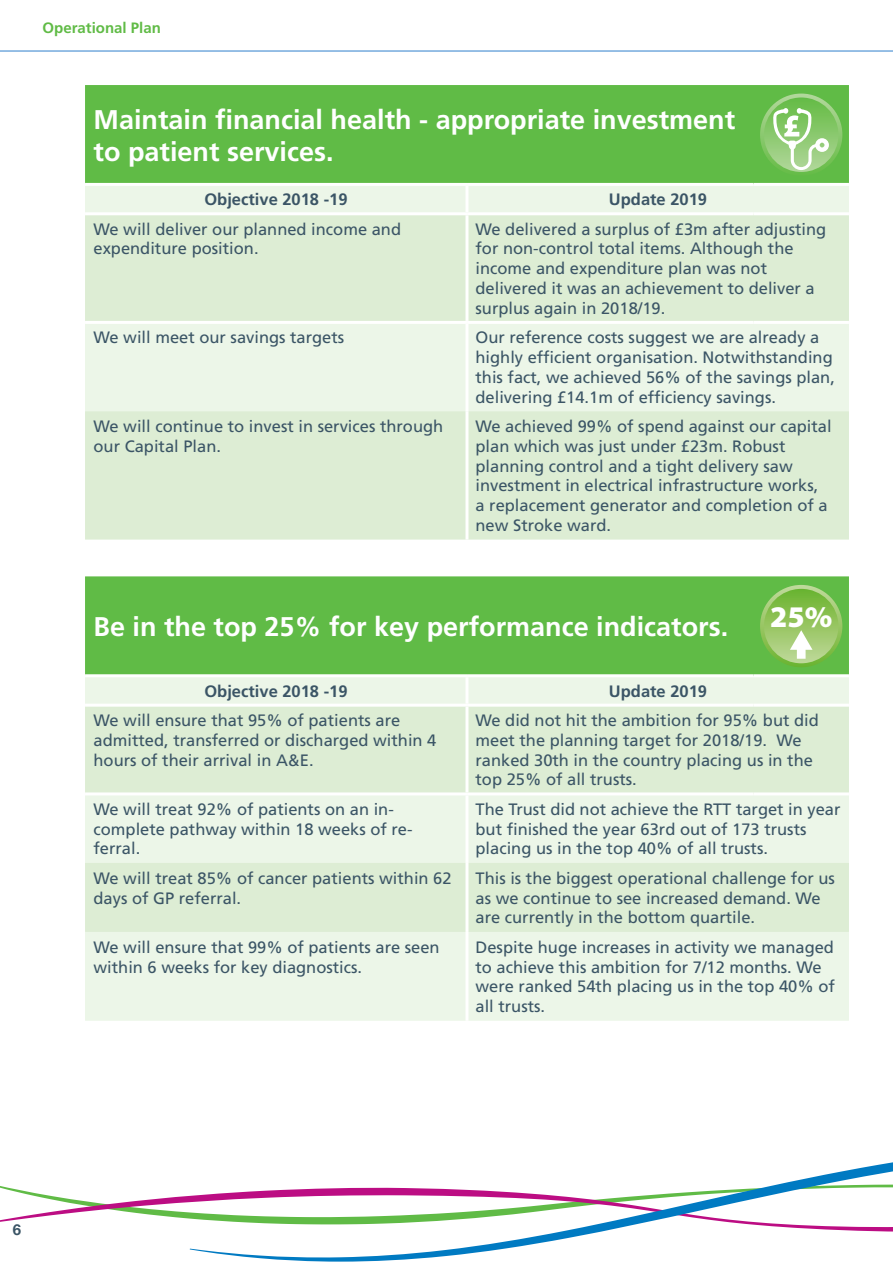
<style>
.page{position:relative;width:893px;height:1263px;background:#fff}
.page>*{position:absolute;margin:0;border:0;box-sizing:border-box;transform-origin:0 0}
.t1{font:900 30px "Myriad Pro";color:#fff}
.t2{font:700 27px/32.4px "Frutiger LT Std";color:#fff}
.t3{font:16.5px/19.8px "Frutiger LT Std";color:#3b5566}
.t4{font:700 16.5px "Frutiger LT Std";color:#3b5566}
.t5{font:700 15px "Frutiger LT Std";color:#60bb46}
.t6{font:700 15px "Helvetica Neue";color:#3b5566}
</style>
<div class="page">
<svg style="left:0;top:1186px;width:190px;height:36px"></svg>
<svg style="left:190px;top:1162px;width:703px;height:100px"></svg>
<hr style="left:0;top:50px;width:893px;height:2px;background:#74aadd">
<div style="left:85px;top:85px;width:764px;height:98px;background:#60bb46"></div>
<div style="left:85px;top:186px;width:764px;height:26px;background:#ecf6e8"></div>
<svg style="left:85px;top:215px;width:764px;height:325px;background:#e1efd9"></svg>
<hr style="left:465px;top:186px;width:3px;height:26px;background:#fff">
<hr style="left:465px;top:215px;width:3px;height:106px;background:#fff">
<hr style="left:85px;top:321px;width:382px;height:3px;background:#fff">
<hr style="left:467px;top:321px;width:286px;height:3px;background:#fff">
<hr style="left:465px;top:324px;width:3px;height:87px;background:#fff">
<hr style="left:753px;top:321px;width:96px;height:3px;background:#fff">
<hr style="left:465px;top:411px;width:3px;height:129px;background:#fff">
<svg style="left:760px;top:94px;width:82px;height:82px"></svg>
<svg style="left:764px;top:98px;width:74px;height:74px"></svg>
<svg style="left:773px;top:108px;width:56px;height:62px"></svg>
<div style="left:85px;top:576px;width:764px;height:98px;background:#60bb46"></div>
<div style="left:85px;top:677px;width:764px;height:344px;background:#ecf6e8"></div>
<svg style="left:85px;top:707px;width:764px;height:225px;background:#e1efda"></svg>
<hr style="left:465px;top:677px;width:3px;height:27px;background:#fff">
<hr style="left:85px;top:704px;width:382px;height:3px;background:#fff">
<hr style="left:467px;top:704px;width:286px;height:3px;background:#fff">
<hr style="left:465px;top:707px;width:3px;height:85px;background:#fff">
<hr style="left:753px;top:704px;width:96px;height:3px;background:#fff">
<hr style="left:85px;top:792px;width:382px;height:3px;background:#fff">
<hr style="left:467px;top:792px;width:286px;height:3px;background:#fff">
<hr style="left:465px;top:795px;width:3px;height:68px;background:#fff">
<hr style="left:753px;top:792px;width:96px;height:3px;background:#fff">
<hr style="left:465px;top:863px;width:3px;height:69px;background:#fff">
<hr style="left:465px;top:932px;width:3px;height:89px;background:#fff">
<svg style="left:760px;top:585px;width:82px;height:82px"></svg>
<div style="left:764px;top:589px;width:74px;height:74px;background:linear-gradient(to bottom,#6bb32d,#bfd897);border-radius:37px"></div>
<div style="left:797px;top:646px;width:9px;height:13px;background:#fff"></div>
<svg style="left:790px;top:630px;width:22px;height:20px"></svg>
<p class="t5" style="left:43px;top:18px;width:120px">Operational Plan</p>
<p class="t2" style="left:94px;top:103px;width:643px">Maintain financial health - appropriate investment to patient services.</p>
<p class="t4" style="left:204px;top:190px;width:145px">Objective 2018 -19</p>
<p class="t4" style="left:609px;top:190px;width:100px">Update 2019</p>
<p class="t3" style="left:94px;top:219px;width:309px">We will deliver our planned income and expenditure position.</p>
<p class="t3" style="left:475px;top:219px;width:352px">We delivered a surplus of £3m after adjusting for non-control total items. Although the income and expenditure plan was not delivered it was an achievement to deliver a surplus again in 2018/19.</p>
<p class="t3" style="left:94px;top:328px;width:252px">We will meet our savings targets</p>
<p class="t3" style="left:475px;top:328px;width:361px">Our reference costs suggest we are already a highly efficient organisation. Notwithstanding this fact, we achieved 56% of the savings plan, delivering £14.1m of efficiency savings.</p>
<p class="t3" style="left:94px;top:416px;width:351px">We will continue to invest in services through our Capital Plan.</p>
<p class="t3" style="left:475px;top:416px;width:358px">We achieved 99% of spend against our capital plan which was just under £23m. Robust planning control and a tight delivery saw investment in electrical infrastructure works, a replacement generator and completion of a new Stroke ward.</p>
<p class="t2" style="left:94px;top:611px;width:636px">Be in the top 25% for key performance indicators.</p>
<p class="t1" style="left:770px;top:596px;width:64px">25%</p>
<p class="t4" style="left:204px;top:681px;width:145px">Objective 2018 -19</p>
<p class="t4" style="left:609px;top:681px;width:100px">Update 2019</p>
<p class="t3" style="left:94px;top:710px;width:344px">We will ensure that 95% of patients are admitted, transferred or discharged within 4 hours of their arrival in A&amp;E.</p>
<p class="t3" style="left:475px;top:710px;width:345px">We did not hit the ambition for 95% but did meet the planning target for 2018/19. We ranked 30th in the country placing us in the top 25% of all trusts.</p>
<p class="t3" style="left:94px;top:799px;width:321px">We will treat 92% of patients on an in&shy;complete pathway within 18 weeks of re&shy;ferral.</p>
<p class="t3" style="left:475px;top:799px;width:366px">The Trust did not achieve the RTT target in year but finished the year 63rd out of 173 trusts placing us in the top 40% of all trusts.</p>
<p class="t3" style="left:94px;top:868px;width:360px">We will treat 85% of cancer patients within 62 days of GP referral.</p>
<p class="t3" style="left:475px;top:868px;width:361px">This is the biggest operational challenge for us as we continue to see increased demand. We are currently in the bottom quartile.</p>
<p class="t3" style="left:94px;top:937px;width:348px">We will ensure that 99% of patients are seen within 6 weeks for key diagnostics.</p>
<p class="t3" style="left:475px;top:937px;width:361px">Despite huge increases in activity we managed to achieve this ambition for 7/12 months. We were ranked 54th placing us in the top 40% of all trusts.</p>
<p class="t6" style="left:13px;top:1218px;width:10px">6</p>
</div>
